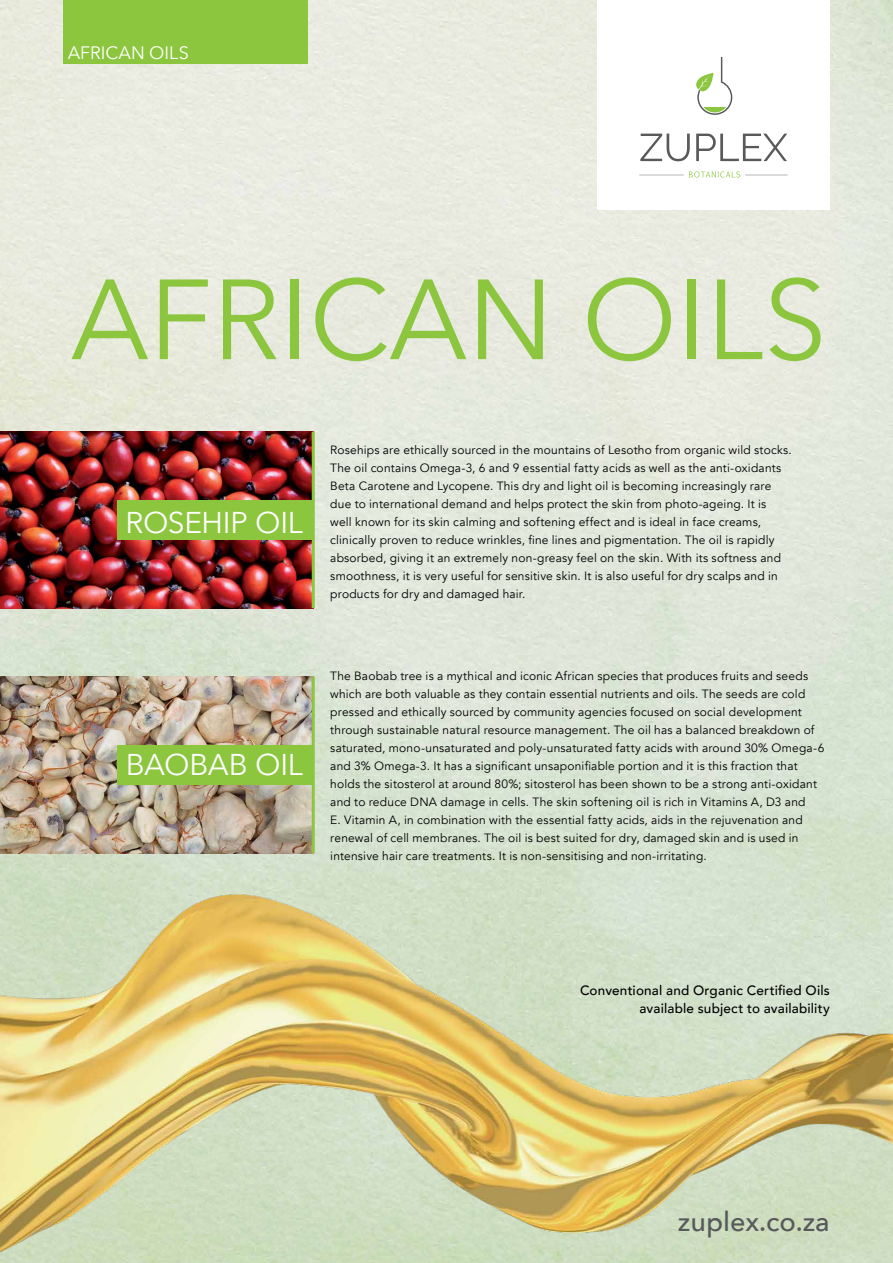
<style>
.page{position:relative;width:893px;height:1263px;background:#fff}
.page>*{position:absolute;margin:0;border:0;box-sizing:border-box;transform-origin:0 0}
.t1{font:112.5px "Avenir Next";color:#8cc63f}
.t2{font:30px "Avenir Next";letter-spacing:-.01em;color:#fff}
.t3{font:500 27px "Avenir Next";color:#58595b}
.t4{font:18px "Avenir Next";letter-spacing:-.005em;color:#fff}
.t5{font:500 13.5px/18px "Avenir";letter-spacing:.015em;color:#000;text-align:right}
.t6{font:12px/18px "Avenir";letter-spacing:.015em;color:#000}
</style>
<div class="page">
<img style="left:0;top:0;width:893px;height:850px">
<img style="left:0;top:432px;width:312px;height:176px">
<img style="left:0;top:677px;width:312px;height:173px">
<div style="left:597px;top:0;width:233px;height:209px;background:#fff"></div>
<svg style="left:640px;top:134px;width:147px;height:27px"></svg>
<svg style="left:689px;top:171px;width:51px;height:7px"></svg>
<svg style="left:696px;top:57px;width:36px;height:58px"></svg>
<hr style="left:639px;top:175px;width:45px;height:1px;background:#58595b">
<hr style="left:745px;top:175px;width:43px;height:1px;background:#58595b">
<div style="left:63px;top:0;width:245px;height:64px;background:#8cc63f"></div>
<img style="left:0;top:850px;width:893px;height:413px">
<div style="left:117px;top:500px;width:196px;height:40px;background:#8cc63f"></div>
<hr style="left:312px;top:432px;width:3px;height:176px;background:#8cc63f">
<div style="left:117px;top:745px;width:196px;height:40px;background:#8cc63f"></div>
<hr style="left:312px;top:677px;width:3px;height:176px;background:#8cc63f">
<h3 class="t4" style="left:68px;top:38px;width:123px">AFRICAN OILS</h3>
<h1 class="t1" style="left:70px;top:225px;width:758px">AFRICAN OILS</h1>
<h2 class="t2" style="left:126px;top:497px;width:179px">ROSEHIP OIL</h2>
<p class="t6" style="left:330px;top:441px;width:463px">Rosehips are ethically sourced in the mountains of Lesotho from organic wild stocks.<br>The oil contains Omega-3, 6 and 9 essential fatty acids as well as the anti-oxidants Beta Carotene and Lycopene. This dry and light oil is becoming increasingly rare due to international demand and helps protect the skin from photo-ageing. It is<br>well known for its skin calming and softening effect and is ideal in face creams, clinically proven to reduce wrinkles, fine lines and pigmentation. The oil is rapidly absorbed, giving it an extremely non-greasy feel on the skin. With its softness and smoothness, it is very useful for sensitive skin. It is also useful for dry scalps and in products for dry and damaged hair.</p>
<h2 class="t2" style="left:126px;top:739px;width:179px">BAOBAB OIL</h2>
<p class="t6" style="left:330px;top:667px;width:496px">The Baobab tree is a mythical and iconic African species that produces fruits and seeds which are both valuable as they contain essential nutrients and oils. The seeds are cold pressed and ethically sourced by community agencies focused on social development through sustainable natural resource management. The oil has a balanced breakdown of saturated, mono-unsaturated and poly-unsaturated fatty acids with around 30% Omega-6 and 3% Omega-3. It has a significant unsaponifiable portion and it is this fraction that holds the sitosterol at around 80%; sitosterol has been shown to be a strong anti-oxidant and to reduce DNA damage in cells. The skin softening oil is rich in Vitamins A, D3 and<br>E. Vitamin A, in combination with the essential fatty acids, aids in the rejuvenation and renewal of cell membranes. The oil is best suited for dry, damaged skin and is used in intensive hair care treatments. It is non-sensitising and non-irritating.</p>
<p class="t5" style="left:580px;top:980px;width:251px">Conventional and Organic Certified Oils available subject to availability</p>
<h3 class="t3" style="left:678px;top:1199px;width:153px">zuplex.co.za</h3>
</div>
